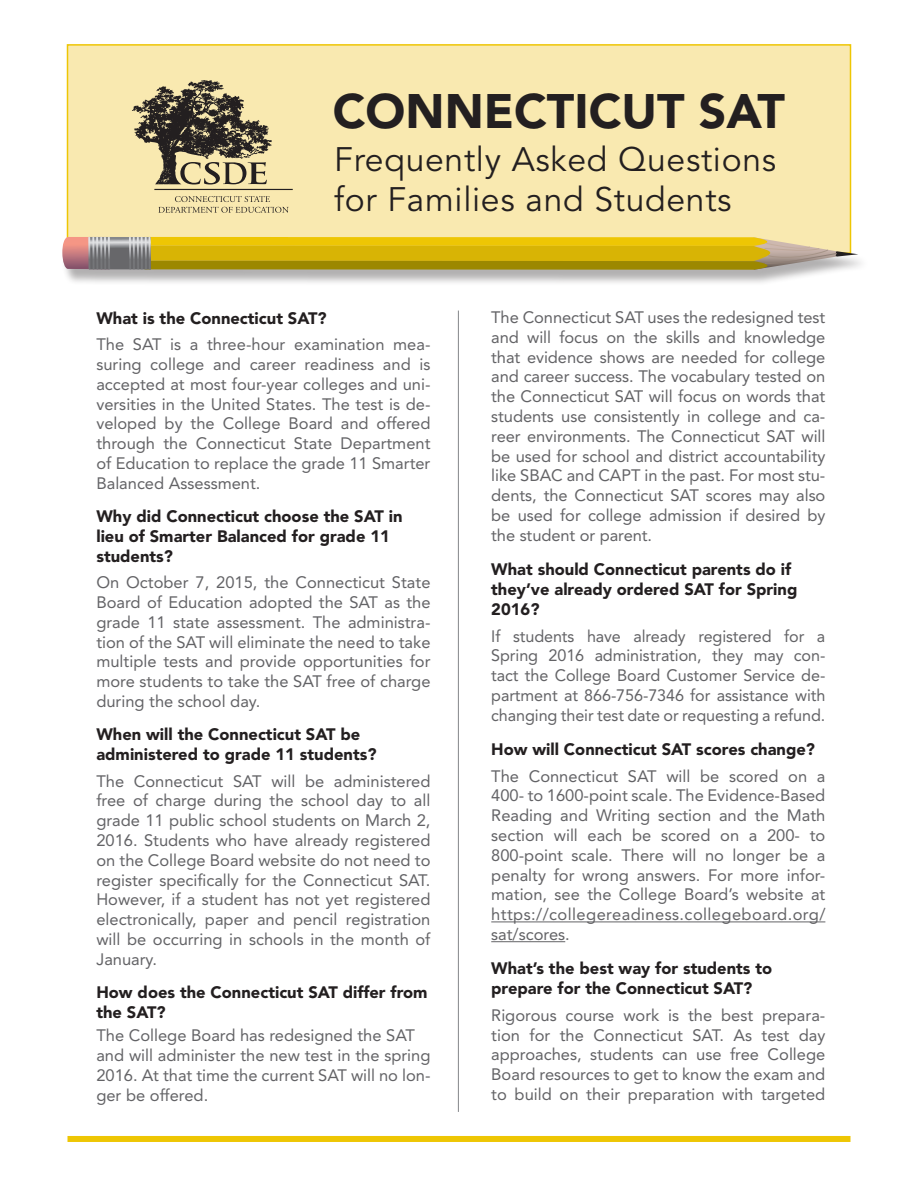
<style>
.page{position:relative;width:918px;height:1188px;background:#fff}
.page>*{position:absolute;margin:0;border:0;box-sizing:border-box;transform-origin:0 0}
.t1{font:900 48px "Avenir";color:#231f20}
.t2{font:33.75px/40.5px "Avenir";letter-spacing:.02em;color:#231f20}
.answers{font:16.5px/19.8px "Avenir";color:#636366;text-align:justify}
.questions{font:900 16.5px/19.8px "Avenir";color:#231f20}
</style>
<div class="page">
<div style="left:67px;top:44px;width:784px;height:210px;background:#f9e9b0;border:2px solid #eec604"></div>
<svg style="left:158px;top:196px;width:131px;height:17px"></svg>
<svg style="left:132px;top:80px;width:140px;height:105px"></svg>
<hr style="left:154px;top:189px;width:139px;height:1px;background:#231f20">
<div style="left:62px;top:239px;width:809px;height:47px;background:#231f20;opacity:.35"></div>
<svg style="left:110px;top:237px;width:23px;height:32px"></svg>
<svg style="left:133px;top:237px;width:725px;height:33px;background:#cbae20"></svg>
<svg style="left:108px;top:237px;width:2px;height:32px"></svg>
<svg style="left:62px;top:237px;width:47px;height:32px"></svg>
<svg style="left:96px;top:237px;width:2px;height:32px"></svg>
<svg style="left:92px;top:237px;width:3px;height:32px"></svg>
<svg style="left:88px;top:237px;width:2px;height:32px"></svg>
<svg style="left:129px;top:237px;width:2px;height:32px"></svg>
<hr style="left:491px;top:922px;width:334px;height:1px;background:#636366">
<hr style="left:491px;top:941px;width:74px;height:1px;background:#636366">
<hr style="left:458px;top:311px;width:1px;height:801px;background:#919396">
<div style="left:68px;top:1136px;width:782px;height:6px;background:#eec604"></div>
<p class="t1" style="left:333px;top:82px;width:454px">CONNECTICUT SAT</p>
<p class="t2" style="left:334px;top:140px;width:443px">Frequently Asked Questions for Families and Students</p>
<p class="questions" style="left:96px;top:308px;width:232px">What is the Connecticut SAT?</p>
<p class="answers" style="left:96px;top:335px;width:336px">The SAT is a three-hour examination mea&shy;suring college and career readiness and is accepted at most four-year colleges and uni&shy;versities in the United States. The test is de&shy;veloped by the College Board and offered through the Connecticut State Department of Education to replace the grade 11 Smarter Balanced Assessment.</p>
<p class="questions" style="left:96px;top:506px;width:308px">Why did Connecticut choose the SAT in lieu of Smarter Balanced for grade 11 students?</p>
<p class="answers" style="left:96px;top:573px;width:336px">On October 7, 2015, the Connecticut State Board of Education adopted the SAT as the grade 11 state assessment. The administra&shy;tion of the SAT will eliminate the need to take multiple tests and provide opportunities for more students to take the SAT free of charge during the school day.</p>
<p class="questions" style="left:96px;top:725px;width:282px">When will the Connecticut SAT be administered to grade 11 students?</p>
<p class="answers" style="left:96px;top:771px;width:336px">The Connecticut SAT will be administered free of charge during the school day to all grade 11 public school students on March 2, 2016. Students who have already registered on the College Board website do not need to register specifically for the Connecticut SAT.<br>However, if a student has not yet registered electronically, paper and pencil registration will be occurring in schools in the month of January.</p>
<p class="questions" style="left:96px;top:982px;width:333px">How does the Connecticut SAT differ from the SAT?</p>
<p class="answers" style="left:96px;top:1026px;width:320px">The College Board has redesigned the SAT</p>
<p class="answers" style="left:96px;top:1046px;width:336px">and will administer the new test in the spring 2016. At that time the current SAT will no lon&shy;ger be offered.</p>
<p class="answers" style="left:491px;top:307px;width:336px">The Connecticut SAT uses the redesigned test and will focus on the skills and knowledge that evidence shows are needed for college and career success. The vocabulary tested on the Connecticut SAT will focus on words that students use consistently in college and ca&shy;reer environments. The Connecticut SAT will be used for school and district accountability like SBAC and CAPT in the past. For most stu&shy;dents, the Connecticut SAT scores may also be used for college admission if desired by the student or parent.</p>
<p class="questions" style="left:491px;top:559px;width:308px">What should Connecticut parents do if they’ve already ordered SAT for Spring<br>2016?</p>
<p class="answers" style="left:491px;top:626px;width:336px">If students have already registered for a Spring 2016 administration, they may con&shy;tact the College Board Customer Service de&shy;partment at 866-756-7346 for assistance with changing their test date or requesting a refund.</p>
<p class="questions" style="left:491px;top:739px;width:325px">How will Connecticut SAT scores change?</p>
<p class="answers" style="left:491px;top:766px;width:336px">The Connecticut SAT will be scored on a 400- to 1600-point scale. The Evidence-Based Reading and Writing section and the Math section will each be scored on a 200- to 800-point scale. There will no longer be a penalty for wrong answers. For more infor&shy;mation, see the College Board’s website at https://collegereadiness.collegeboard.org/ sat/scores.</p>
<p class="questions" style="left:491px;top:959px;width:282px">What’s the best way for students to prepare for the Connecticut SAT?</p>
<p class="answers" style="left:491px;top:1005px;width:336px">Rigorous course work is the best prepara&shy;tion for the Connecticut SAT. As test day approaches, students can use free College Board resources to get to know the exam and to build on their preparation with targeted</p>
</div>
